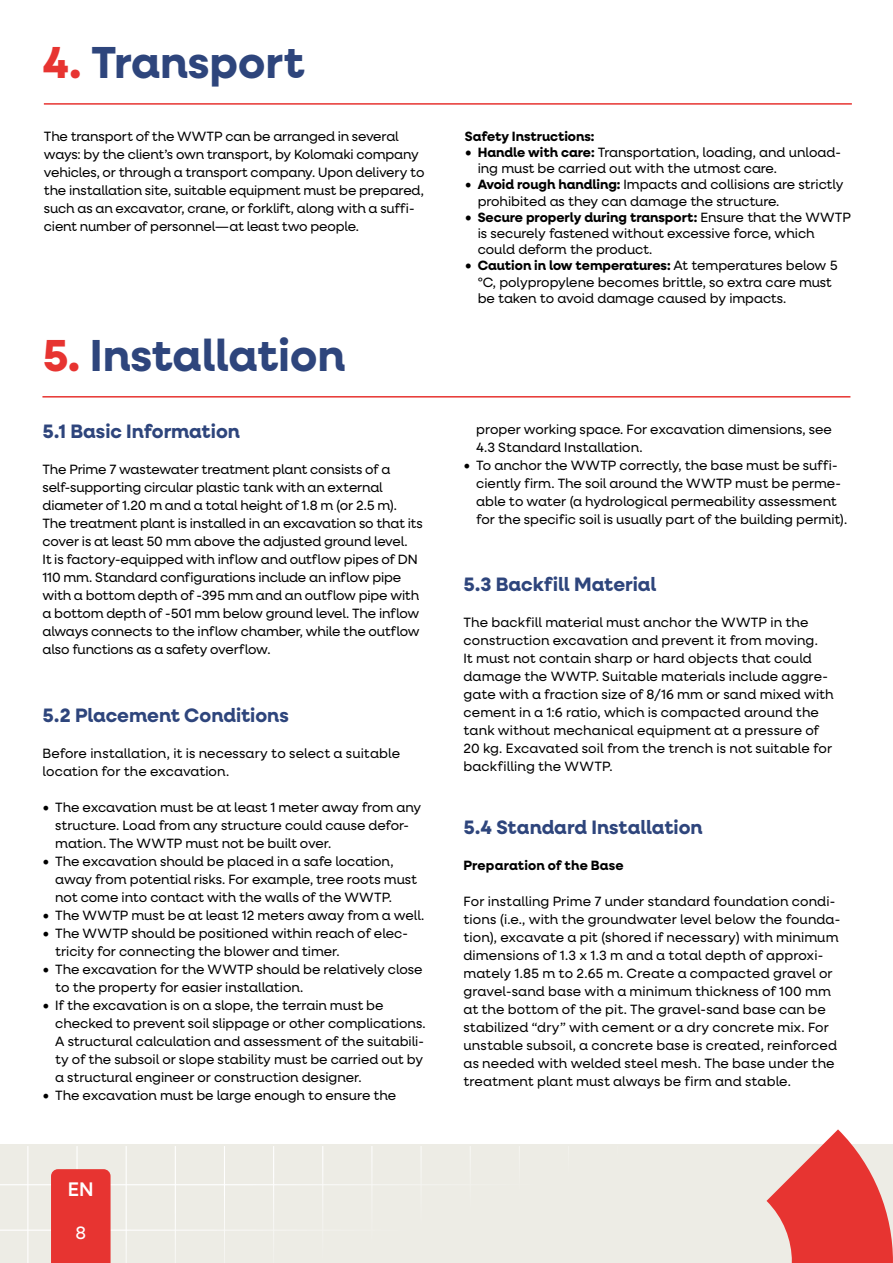
<style>
.page{position:relative;width:893px;height:1263px;background:#fff}
.page>*{position:absolute;margin:0;border:0;box-sizing:border-box;transform-origin:0 0}
.t1{font:700 45px "Neulis Neue";color:#2e457c}
.t2{font:500 19.8px "Neulis Neue";color:#fff}
.t3{font:700 19.5px "Neulis Neue";color:#2e457c}
.t4{font:18px "Neulis Neue";color:#fff}
.t5{font:13.5px/18px "Neulis Neue";color:#000}
.t6{font:700 13.5px "Neulis Neue";letter-spacing:.005em;color:#000}
.s1{color:#e73431}
.s2{font-family:"Minion Pro";font-weight:700;font-size:18px}
.s3{font-weight:700}
.s4{font-family:"Minion Pro";font-size:18px}
</style>
<div class="page">
<div style="left:0;top:1145px;width:850px;height:118px;background:#edece5"></div>
<hr style="left:27px;top:1146px;width:1px;height:117px;background:#fff">
<hr style="left:76px;top:1146px;width:2px;height:117px;background:#fff">
<hr style="left:126px;top:1146px;width:1px;height:117px;background:#fff">
<hr style="left:175px;top:1146px;width:1px;height:117px;background:#fff">
<hr style="left:224px;top:1146px;width:1px;height:117px;background:#fff">
<hr style="left:273px;top:1146px;width:1px;height:117px;background:#fff">
<hr style="left:322px;top:1146px;width:1px;height:117px;background:#fff">
<hr style="left:371px;top:1146px;width:1px;height:117px;background:#fff">
<hr style="left:420px;top:1146px;width:2px;height:117px;background:#fff">
<hr style="left:470px;top:1146px;width:1px;height:117px;background:#fff">
<hr style="left:519px;top:1146px;width:1px;height:117px;background:#fff">
<hr style="left:568px;top:1146px;width:1px;height:117px;background:#fff">
<hr style="left:617px;top:1146px;width:1px;height:117px;background:#fff">
<hr style="left:666px;top:1146px;width:1px;height:117px;background:#fff">
<hr style="left:715px;top:1146px;width:1px;height:117px;background:#fff">
<hr style="left:765px;top:1146px;width:1px;height:117px;background:#fff">
<hr style="left:0;top:1184px;width:850px;height:1px;background:#fff">
<hr style="left:0;top:1229px;width:850px;height:2px;background:#fff">
<div style="left:51px;top:1169px;width:60px;height:94px;background:#e73431"></div>
<svg style="left:766px;top:1129px;width:127px;height:134px"></svg>
<hr style="left:42px;top:396px;width:808px;height:2px;background:#e73431">
<hr style="left:44px;top:103px;width:808px;height:2px;background:#e73431">
<h1 class="t1" style="left:43px;top:30px;width:264px"><span class="s1">4.</span> Transport</h1>
<p class="t5" style="left:44px;top:126px;width:382px">The transport of the WWTP can be arranged in several ways: by the client’s own transport, by Kolomaki company vehicles, or through a transport company. Upon delivery to the installation site, suitable equipment must be prepared, such as an excavator, crane, or forklift, along with a suffi&shy;cient number of personnel—at least two people.</p>
<p class="t6" style="left:465px;top:126px;width:131px">Safety Instructions:</p>
<p class="t5" style="left:478px;top:144px;width:365px;line-height:16.2px;text-indent:-13px"><span class="s2">•</span> <span class="s3">Handle with care:</span> Transportation, loading, and unload&shy;ing must be carried out with the utmost care.</p>
<p class="t5" style="left:478px;top:176px;width:367px;line-height:16.2px;text-indent:-13px"><span class="s4">•</span> <span class="s3">Avoid rough handling:</span> Impacts and collisions are strictly prohibited as they can damage the structure.</p>
<p class="t5" style="left:478px;top:208px;width:375px;line-height:16.2px;text-indent:-13px"><span class="s2">•</span> <span class="s3">Secure properly during transport:</span> Ensure that the WWTP is securely fastened without excessive force, which could deform the product.</p>
<p class="t5" style="left:478px;top:257px;width:361px;line-height:16.2px;text-indent:-13px"><span class="s2">•</span> <span class="s3">Caution in low temperatures:</span> At temperatures below 5 ºC, polypropylene becomes brittle, so extra care must be taken to avoid damage caused by impacts.</p>
<h1 class="t1" style="left:42px;top:323px;width:304px"><span class="s1">5.</span> Installation</h1>
<h3 class="t3" style="left:43px;top:418px;width:199px">5.1 Basic Information</h3>
<p class="t5" style="left:43px;top:460px;width:382px">The Prime 7 wastewater treatment plant consists of a self-supporting circular plastic tank with an external diameter of 1.20 m and a total height of 1.8 m (or 2.5 m).<br>The treatment plant is installed in an excavation so that its cover is at least 50 mm above the adjusted ground level.<br>It is factory-equipped with inflow and outflow pipes of DN 110 mm. Standard configurations include an inflow pipe with a bottom depth of -395 mm and an outflow pipe with a bottom depth of -501 mm below ground level. The inflow always connects to the inflow chamber, while the outflow also functions as a safety overflow.</p>
<h3 class="t3" style="left:43px;top:701px;width:248px">5.2 Placement Conditions</h3>
<p class="t5" style="left:43px;top:743px;width:359px">Before installation, it is necessary to select a suitable location for the excavation.</p>
<p class="t5" style="left:55px;top:797px;width:367px;text-indent:-13px"><span class="s4">•</span> The excavation must be at least 1 meter away from any structure. Load from any structure could cause defor&shy;mation. The WWTP must not be built over.</p>
<p class="t5" style="left:55px;top:851px;width:363px;text-indent:-13px"><span class="s4">•</span> The excavation should be placed in a safe location, away from potential risks. For example, tree roots must not come into contact with the walls of the WWTP.</p>
<p class="t5" style="left:43px;top:905px;width:383px"><span class="s4">•</span> The WWTP must be at least 12 meters away from a well.</p>
<p class="t5" style="left:55px;top:923px;width:354px;text-indent:-13px"><span class="s4">•</span> The WWTP should be positioned within reach of elec&shy;tricity for connecting the blower and timer.</p>
<p class="t5" style="left:55px;top:959px;width:369px;text-indent:-13px"><span class="s4">•</span> The excavation for the WWTP should be relatively close to the property for easier installation.</p>
<p class="t5" style="left:55px;top:995px;width:372px;text-indent:-13px"><span class="s4">•</span> If the excavation is on a slope, the terrain must be checked to prevent soil slippage or other complications.<br>A structural calculation and assessment of the suitabili&shy;ty of the subsoil or slope stability must be carried out by a structural engineer or construction designer.</p>
<p class="t5" style="left:43px;top:1085px;width:355px"><span class="s4">•</span> The excavation must be large enough to ensure the</p>
<h2 class="t2" style="left:68px;top:1175px;width:27px">EN</h2>
<h3 class="t4" style="left:75px;top:1220px;width:12px">8</h3>
<p class="t5" style="left:476px;top:419px;width:357px">proper working space. For excavation dimensions, see<br>4.3 Standard Installation.</p>
<p class="t5" style="left:476px;top:455px;width:372px;text-indent:-13px"><span class="s4">•</span> To anchor the WWTP correctly, the base must be suffi&shy;ciently firm. The soil around the WWTP must be perme&shy;able to water (a hydrological permeability assessment for the specific soil is usually part of the building permit).</p>
<h3 class="t3" style="left:463px;top:570px;width:194px">5.3 Backfill Material</h3>
<p class="t5" style="left:463px;top:613px;width:372px">The backfill material must anchor the WWTP in the construction excavation and prevent it from moving.<br>It must not contain sharp or hard objects that could damage the WWTP. Suitable materials include aggre&shy;gate with a fraction size of 8/16 mm or sand mixed with cement in a 1:6 ratio, which is compacted around the tank without mechanical equipment at a pressure of 20 kg. Excavated soil from the trench is not suitable for backfilling the WWTP.</p>
<h3 class="t3" style="left:463px;top:813px;width:240px">5.4 Standard Installation</h3>
<p class="t6" style="left:463px;top:856px;width:162px">Preparation of the Base</p>
<p class="t5" style="left:463px;top:892px;width:378px">For installing Prime 7 under standard foundation condi&shy;tions (i.e., with the groundwater level below the founda&shy;tion), excavate a pit (shored if necessary) with minimum dimensions of 1.3 x 1.3 m and a total depth of approxi&shy;mately 1.85 m to 2.65 m. Create a compacted gravel or gravel-sand base with a minimum thickness of 100 mm at the bottom of the pit. The gravel-sand base can be stabilized “dry” with cement or a dry concrete mix. For unstable subsoil, a concrete base is created, reinforced as needed with welded steel mesh. The base under the treatment plant must always be firm and stable.</p>
</div>
